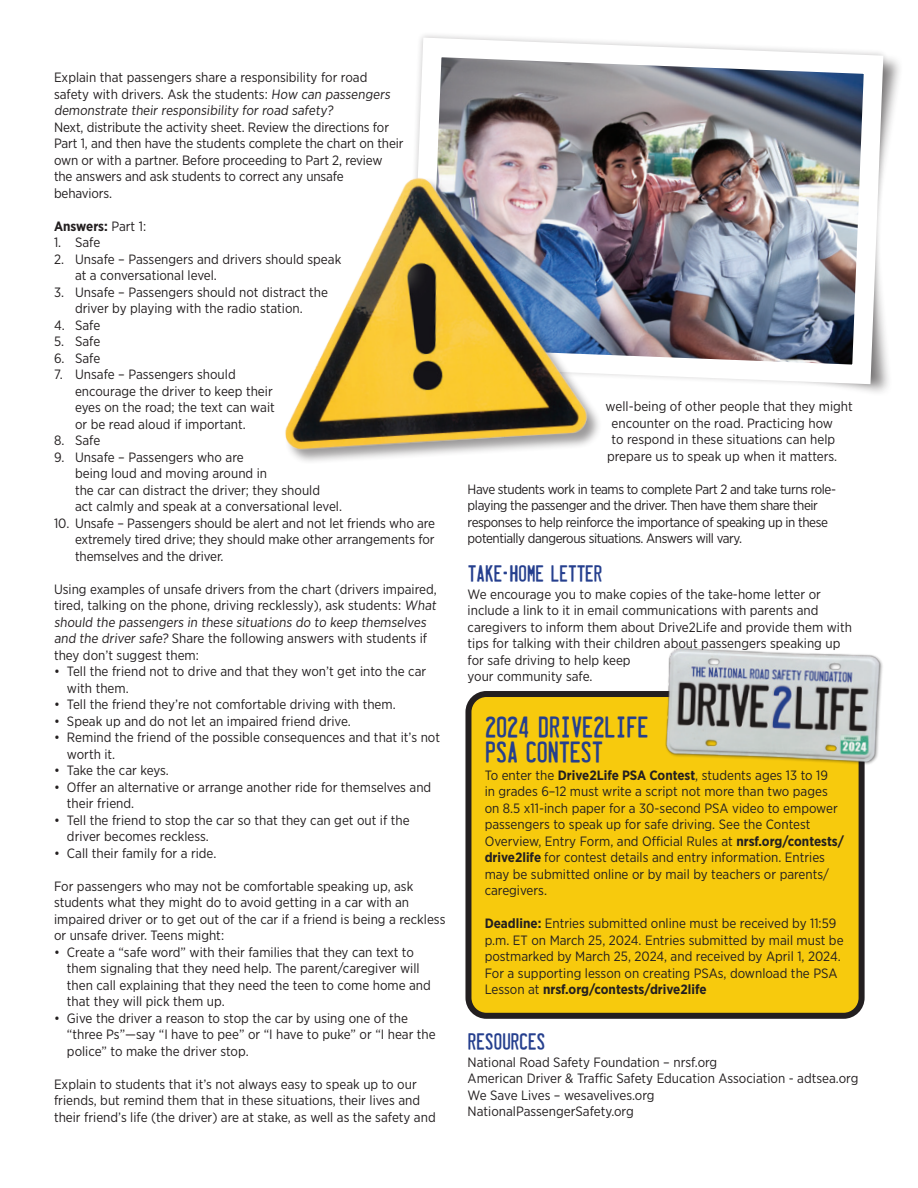
<style>
.page{position:relative;width:918px;height:1188px;background:#fff}
.page>*{position:absolute;margin:0;border:0;box-sizing:border-box;transform-origin:0 0}
.t1{font:27px/25.5px "License Plate";letter-spacing:-.03em;color:#253f8e}
.t2{font:21px "License Plate";letter-spacing:-.03em;color:#253f8e}
.t3{font:13.5px/16.5px "Gotham Narrow";color:#231f20}
.t4{font:13.5px/16.5px "Gotham Narrow";letter-spacing:-.03em;color:#231f20}
.t5{font:700 13.5px "Gotham Narrow";color:#231f20}
.s1{font-weight:400}
.s2{font-weight:700}
</style>
<div class="page">
<div style="left:468px;top:694px;width:394px;height:322px;background:#f7ca0d;border-radius:18px"></div>
<div style="left:465px;top:691px;width:400px;height:328px;border:6px solid #231f20;border-radius:18px"></div>
<img style="left:645px;top:648px;width:238px;height:130px">
<img style="left:417px;top:35px;width:476px;height:358px">
<img style="left:285px;top:113px;width:372px;height:349px">
<p class="t3" style="left:54px;top:69px;width:340px">Explain that passengers share a responsibility for road safety with drivers. Ask the students: How can passengers demonstrate their responsibility for road safety?</p>
<p class="t3" style="left:54px;top:119px;width:351px">Next, distribute the activity sheet. Review the directions for Part 1, and then have the students complete the chart on their own or with a partner. Before proceeding to Part 2, review the answers and ask students to correct any unsafe behaviors.</p>
<p class="t5" style="left:54px;top:217px;width:94px">Answers: <span class="s1">Part 1:</span></p>
<p class="t3" style="left:54px;top:234px;width:48px">1. Safe</p>
<p class="t3" style="left:75px;top:251px;width:268px;text-indent:-21px">2. Unsafe – Passengers and drivers should speak at a conversational level.</p>
<p class="t3" style="left:54px;top:284px;width:276px;text-align:center">3. Unsafe – Passengers should not distract the driver by playing with the radio station.</p>
<p class="t3" style="left:54px;top:317px;width:48px">4. Safe</p>
<p class="t3" style="left:54px;top:333px;width:48px">5. Safe</p>
<p class="t3" style="left:54px;top:350px;width:48px">6. Safe</p>
<p class="t3" style="left:75px;top:366px;width:201px;text-indent:-21px">7. Unsafe – Passengers should encourage the driver to keep their eyes on the road; the text can wait or be read aloud if important.</p>
<p class="t3" style="left:54px;top:432px;width:48px">8. Safe</p>
<p class="t3" style="left:75px;top:449px;width:268px;text-indent:-21px">9. Unsafe – Passengers who are<br>being loud and moving around in<br>the car can distract the driver; they should<br>act calmly and speak at a conversational level.</p>
<p class="t3" style="left:75px;top:515px;width:361px;text-align:justify;text-indent:-21px">10. Unsafe – Passengers should be alert and not let friends who are extremely tired drive; they should make other arrangements for themselves and the driver.</p>
<p class="t3" style="left:54px;top:581px;width:386px">Using examples of unsafe drivers from the chart (drivers impaired, tired, talking on the phone, driving recklessly), ask students: What should the passengers in these situations do to keep themselves and the driver safe? Share the following answers with students if they don’t suggest them:</p>
<p class="t3" style="left:67px;top:663px;width:361px;text-indent:-13px">• Tell the friend not to drive and that they won’t get into the car with them.</p>
<p class="t3" style="left:54px;top:696px;width:343px">• Tell the friend they’re not comfortable driving with them.</p>
<p class="t3" style="left:54px;top:713px;width:298px">• Speak up and do not let an impaired friend drive.</p>
<p class="t3" style="left:67px;top:729px;width:375px;text-indent:-13px">• Remind the friend of the possible consequences and that it’s not worth it.</p>
<p class="t3" style="left:54px;top:762px;width:116px">• Take the car keys.</p>
<p class="t3" style="left:67px;top:779px;width:366px;text-indent:-13px">• Offer an alternative or arrange another ride for themselves and their friend.</p>
<p class="t3" style="left:67px;top:812px;width:344px;text-indent:-13px">• Tell the friend to stop the car so that they can get out if the driver becomes reckless.</p>
<p class="t3" style="left:54px;top:845px;width:164px">• Call their family for a ride.</p>
<p class="t3" style="left:54px;top:878px;width:393px">For passengers who may not be comfortable speaking up, ask students what they might do to avoid getting in a car with an impaired driver or to get out of the car if a friend is being a reckless or unsafe driver. Teens might:</p>
<p class="t3" style="left:67px;top:944px;width:365px;text-indent:-13px">• Create a “safe word” with their families that they can text to them signaling that they need help. The parent/caregiver will then call explaining that they need the teen to come home and that they will pick them up.</p>
<p class="t3" style="left:67px;top:1010px;width:370px;text-indent:-13px">• Give the driver a reason to stop the car by using one of the “three Ps”—say “I have to pee” or “I have to puke” or “I hear the police” to make the driver stop.</p>
<p class="t3" style="left:54px;top:1076px;width:383px">Explain to students that it’s not always easy to speak up to our friends, but remind them that in these situations, their lives and their friend’s life (the driver) are at stake, as well as the safety and</p>
<p class="t3" style="left:606px;top:398px;width:249px">well-being of other people that they might</p>
<p class="t3" style="left:612px;top:415px;width:223px">encounter on the road. Practicing how</p>
<p class="t3" style="left:612px;top:431px;width:225px">to respond in these situations can help</p>
<p class="t3" style="left:607px;top:448px;width:232px">prepare us to speak up when it matters.</p>
<p class="t4" style="left:468px;top:481px;width:370px">Have students work in teams to complete Part 2 and take turns role&shy;playing the passenger and the driver. Then have them share their responses to help reinforce the importance of speaking up in these potentially dangerous situations. Answers will vary.</p>
<p class="t2" style="left:468px;top:563px;width:137px">TAKE-HOME LETTER</p>
<p class="t3" style="left:468px;top:586px;width:386px">We encourage you to make copies of the take-home letter or include a link to it in email communications with parents and caregivers to inform them about Drive2Life and provide them with tips for talking with their children about passengers speaking up</p>
<p class="t3" style="left:468px;top:652px;width:164px">for safe driving to help keep your community safe.</p>
<p class="t1" style="left:485px;top:716px;width:166px">2024 DRIVE2LIFE<br>PSA CONTEST</p>
<p class="t3" style="left:485px;top:767px;width:361px">To enter the <span class="s2">Drive2Life PSA Contest</span>, students ages 13 to 19<br>in grades 6–12 must write a script not more than two pages on 8.5 x11-inch paper for a 30-second PSA video to empower passengers to speak up for safe driving. See the Contest Overview, Entry Form, and Official Rules at <span class="s2">nrsf.org/contests/ drive2life</span> for contest details and entry information. Entries may be submitted online or by mail by teachers or parents/ caregivers.</p>
<p class="t3" style="left:485px;top:915px;width:360px"><span class="s2">Deadline:</span> Entries submitted online must be received by 11:59 p.m. ET on March 25, 2024. Entries submitted by mail must be postmarked by March 25, 2024, and received by April 1, 2024.<br>For a supporting lesson on creating PSAs, download the PSA Lesson at <span class="s2">nrsf.org/contests/drive2life</span></p>
<p class="t2" style="left:468px;top:1031px;width:79px">RESOURCES</p>
<p class="t3" style="left:468px;top:1054px;width:251px">National Road Safety Foundation – nrsf.org</p>
<p class="t3" style="left:468px;top:1070px;width:392px">American Driver &amp; Traffic Safety Education Association - adtsea.org</p>
<p class="t3" style="left:468px;top:1087px;width:188px">We Save Lives – wesavelives.org</p>
<p class="t3" style="left:468px;top:1103px;width:168px">NationalPassengerSafety.org</p>
</div>
